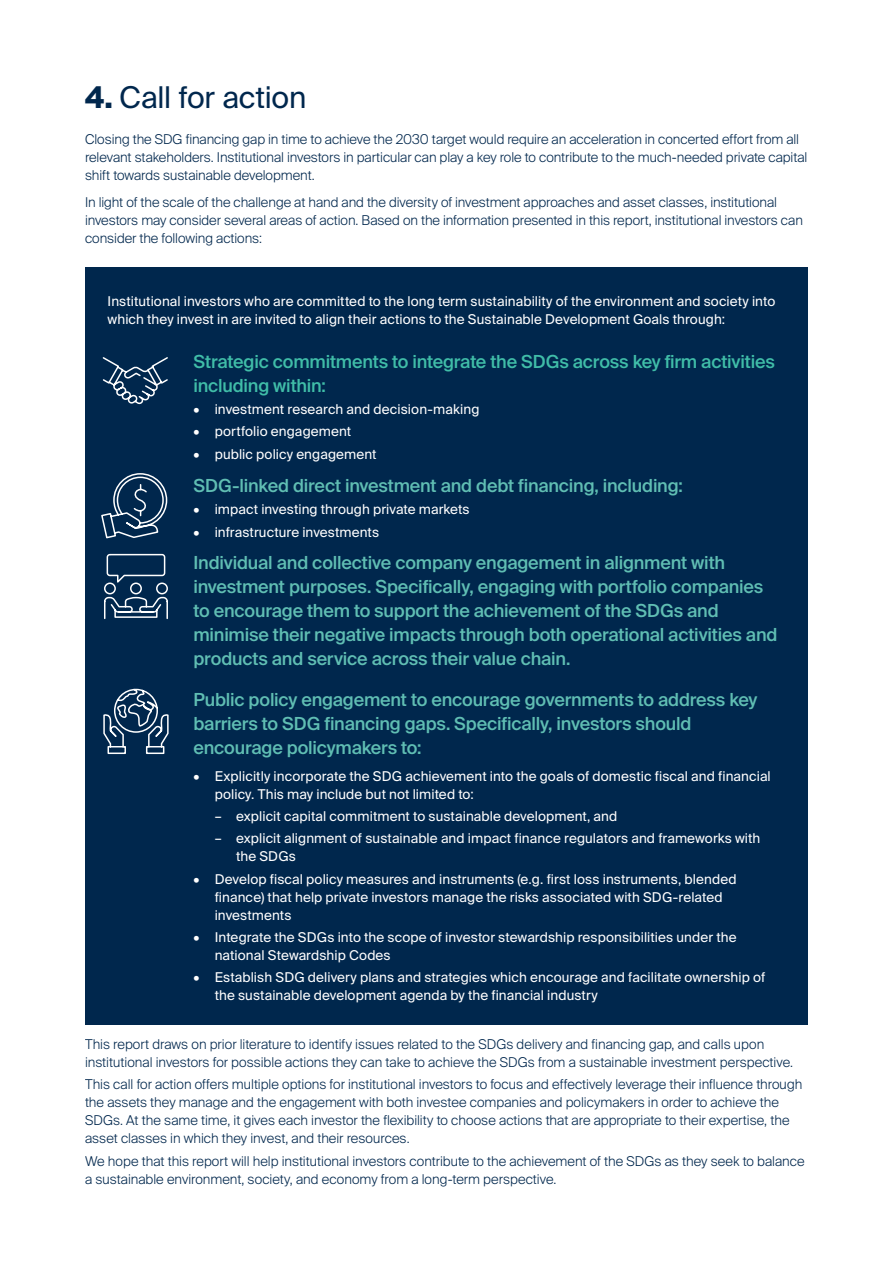
<style>
.page{position:relative;width:893px;height:1263px;background:#fff}
.page>*{position:absolute;margin:0;border:0;box-sizing:border-box;transform-origin:0 0}
.t1{font:30px "Suisse Intl";letter-spacing:-.005em;color:#00274d}
.t2{font:500 18px/24px "Suisse Intl";letter-spacing:-.01em;color:#60beb3}
.t3{font:500 18px/24px "Suisse Intl";letter-spacing:-.01em;color:#40bda8}
.t4{font:300 13.5px/18px "Suisse Intl";color:#00274d}
.t5{font:13.5px/18px "Suisse Intl";letter-spacing:.005em;color:#fff}
.s1{font-weight:700}
</style>
<div class="page">
<div style="left:85px;top:267px;width:723px;height:758px;background:#00274d"></div>
<svg style="left:102px;top:357px;width:66px;height:48px"></svg>
<svg style="left:104px;top:553px;width:64px;height:67px"></svg>
<svg style="left:101px;top:473px;width:67px;height:66px"></svg>
<svg style="left:103px;top:688px;width:66px;height:67px"></svg>
<h1 class="t1" style="left:85px;top:80px;width:223px"><span class="s1">4.</span> Call for action</h1>
<p class="t4" style="left:85px;top:131px;width:724px">Closing the SDG financing gap in time to achieve the 2030 target would require an acceleration in concerted effort from all relevant stakeholders. Institutional investors in particular can play a key role to contribute to the much-needed private capital shift towards sustainable development.</p>
<p class="t4" style="left:85px;top:193px;width:719px">In light of the scale of the challenge at hand and the diversity of investment approaches and asset classes, institutional investors may consider several areas of action. Based on the information presented in this report, institutional investors can consider the following actions:</p>
<p class="t5" style="left:108px;top:292px;width:669px">Institutional investors who are committed to the long term sustainability of the environment and society into which they invest in are invited to align their actions to the Sustainable Development Goals through:</p>
<h2 class="t3" style="left:193px;top:350px;width:583px">Strategic commitments to integrate the SDGs across key firm activities including within:</h2>
<p class="t5" style="left:193px;top:401px;width:287px">• investment research and decision-making</p>
<p class="t5" style="left:193px;top:423px;width:159px">• portfolio engagement</p>
<p class="t5" style="left:193px;top:445px;width:185px">• public policy engagement</p>
<h2 class="t2" style="left:193px;top:474px;width:491px">SDG-linked direct investment and debt financing, including:</h2>
<p class="t5" style="left:193px;top:501px;width:278px">• impact investing through private markets</p>
<p class="t5" style="left:193px;top:523px;width:187px">• infrastructure investments</p>
<p class="t2" style="left:193px;top:551px;width:585px">Individual and collective company engagement in alignment with investment purposes. Specifically, engaging with portfolio companies to encourage them to support the achievement of the SDGs and minimise their negative impacts through both operational activities and products and service across their value chain.</p>
<h2 class="t2" style="left:193px;top:688px;width:565px">Public policy engagement to encourage governments to address key barriers to SDG financing gaps. Specifically, investors should encourage policymakers to:</h2>
<p class="t5" style="left:215px;top:767px;width:558px;text-indent:-21px">• Explicitly incorporate the SDG achievement into the goals of domestic fiscal and financial policy. This may include but not limited to:</p>
<p class="t5" style="left:215px;top:807px;width:404px">– explicit capital commitment to sustainable development, and</p>
<p class="t5" style="left:236px;top:830px;width:526px;text-indent:-21px">– explicit alignment of sustainable and impact finance regulators and frameworks with the SDGs</p>
<p class="t5" style="left:215px;top:870px;width:523px;text-indent:-21px">• Develop fiscal policy measures and instruments (e.g. first loss instruments, blended finance) that help private investors manage the risks associated with SDG-related investments</p>
<p class="t5" style="left:215px;top:928px;width:523px;text-indent:-21px">• Integrate the SDGs into the scope of investor stewardship responsibilities under the national Stewardship Codes</p>
<p class="t5" style="left:215px;top:968px;width:552px;text-indent:-21px">• Establish SDG delivery plans and strategies which encourage and facilitate ownership of the sustainable development agenda by the financial industry</p>
<p class="t4" style="left:85px;top:1035px;width:710px">This report draws on prior literature to identify issues related to the SDGs delivery and financing gap, and calls upon institutional investors for possible actions they can take to achieve the SDGs from a sustainable investment perspective.</p>
<p class="t4" style="left:85px;top:1076px;width:719px">This call for action offers multiple options for institutional investors to focus and effectively leverage their influence through the assets they manage and the engagement with both investee companies and policymakers in order to achieve the SDGs. At the same time, it gives each investor the flexibility to choose actions that are appropriate to their expertise, the asset classes in which they invest, and their resources.</p>
<p class="t4" style="left:85px;top:1152px;width:721px">We hope that this report will help institutional investors contribute to the achievement of the SDGs as they seek to balance a sustainable environment, society, and economy from a long-term perspective.</p>
</div>
